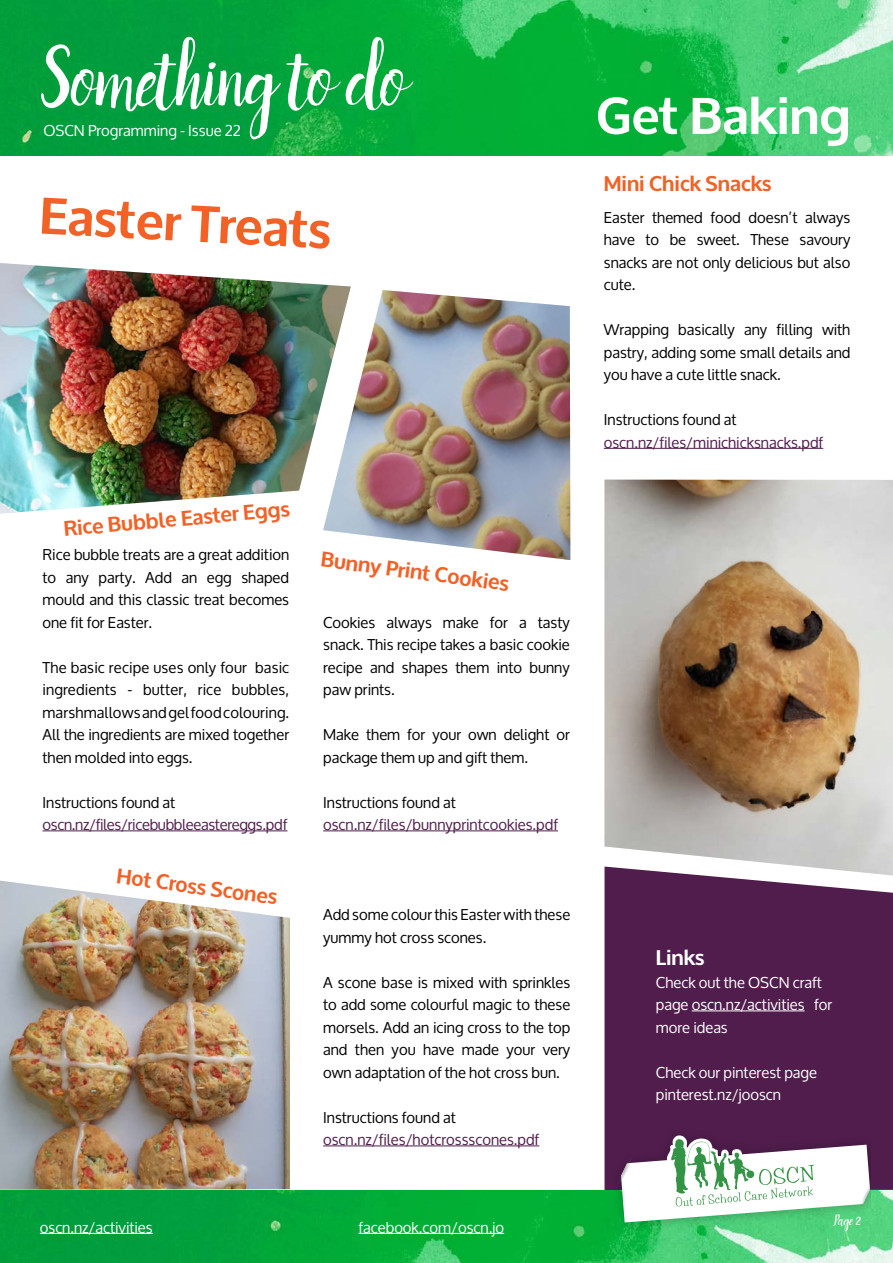
<style>
.page{position:relative;width:893px;height:1263px;background:#fff}
.page>*{position:absolute;margin:0;border:0;box-sizing:border-box;transform-origin:0 0}
.t1{font:82.2px "Rachelle";letter-spacing:-.02em;color:#fff}
.t2{font:700 51px "Oxygen";color:#f26125}
.t3{font:700 51px "Oxygen";color:#fff}
.t4{font:700 21px "Oxygen";color:#f26125}
.t5{font:700 21px "Oxygen";color:#fff}
.t6{font:15px/22.5px "Oxygen";color:#000;text-align:justify}
.t7{font:15px/22.5px "Oxygen";color:#fff}
.t8{font:15px "Oxygen";color:#501d4c}
.t9{font:15px "Oxygen";letter-spacing:-.02em;color:#501d4c}
.t10{font:15px "Rachelle";color:#fff}
</style>
<div class="page">
<div style="left:604px;top:875px;width:289px;height:315px;background:#501d4c"></div>
<hr style="left:43px;top:830px;width:244px;height:1px;background:#501d4c">
<hr style="left:323px;top:830px;width:235px;height:1px;background:#501d4c">
<hr style="left:604px;top:448px;width:219px;height:1px;background:#501d4c">
<hr style="left:323px;top:1145px;width:216px;height:1px;background:#501d4c">
<hr style="left:692px;top:1010px;width:55px;height:1px;background:#fff">
<hr style="left:747px;top:1010px;width:58px;height:1px;background:#fff">
<img style="left:0;top:263px;width:351px;height:251px">
<img style="left:604px;top:480px;width:289px;height:395px">
<img style="left:0;top:881px;width:290px;height:309px">
<img style="left:323px;top:290px;width:247px;height:270px">
<img style="left:0;top:1190px;width:893px;height:73px">
<hr style="left:40px;top:1233px;width:113px;height:1px;background:#fff">
<hr style="left:358px;top:1233px;width:146px;height:1px;background:#fff">
<img style="left:613px;top:1123px;width:258px;height:112px">
<svg style="left:616px;top:1135px;width:255px;height:87px"></svg>
<img style="left:0;top:0;width:893px;height:155px">
<p class="t1" style="left:40px;top:30px;width:368px">Something to do</p>
<p class="t7" style="left:43px;top:120px;width:199px">OSCN Programming - Issue 22</p>
<p class="t2" style="left:41px;top:184px;width:293px;rotate:3deg">Easter Treats</p>
<p class="t4" style="left:63px;top:516px;width:228px;rotate:-5deg">Rice Bubble Easter Eggs</p>
<p class="t6" style="left:43px;top:544px;width:248px">Rice bubble treats are a great addition to any party. Add an egg shaped mould and this classic treat becomes one fit for Easter.</p>
<p class="t6" style="left:43px;top:656px;width:248px">The basic recipe uses only four basic ingredients - butter, rice bubbles, marshmallows and gel food colouring.<br>All the ingredients are mixed together then molded into eggs.</p>
<p class="t6" style="left:43px;top:791px;width:134px">Instructions found at</p>
<p class="t9" style="left:43px;top:816px;width:246px">oscn.nz/files/ricebubbleeastereggs.pdf</p>
<p class="t4" style="left:119px;top:862px;width:163px;rotate:8deg">Hot Cross Scones</p>
<p class="t4" style="left:323px;top:545px;width:191px;rotate:8deg">Bunny Print Cookies</p>
<p class="t6" style="left:323px;top:611px;width:248px">Cookies always make for a tasty snack. This recipe takes a basic cookie recipe and shapes them into bunny paw prints.</p>
<p class="t6" style="left:323px;top:724px;width:248px">Make them for your own delight or package them up and gift them.</p>
<p class="t6" style="left:323px;top:791px;width:134px">Instructions found at</p>
<p class="t8" style="left:323px;top:816px;width:236px">oscn.nz/files/bunnyprintcookies.pdf</p>
<p class="t6" style="left:323px;top:904px;width:249px">Add some colour this Easter with these yummy hot cross scones.</p>
<p class="t6" style="left:323px;top:971px;width:249px">A scone base is mixed with sprinkles to add some colourful magic to these morsels. Add an icing cross to the top and then you have made your very own adaptation of the hot cross bun.</p>
<p class="t6" style="left:323px;top:1106px;width:134px">Instructions found at</p>
<p class="t8" style="left:323px;top:1131px;width:218px">oscn.nz/files/hotcrossscones.pdf</p>
<p class="t7" style="left:40px;top:1216px;width:114px">oscn.nz/activities</p>
<p class="t7" style="left:358px;top:1216px;width:147px">facebook.com/oscn.jo</p>
<p class="t3" style="left:596px;top:84px;width:256px">Get Baking</p>
<p class="t4" style="left:604px;top:171px;width:169px">Mini Chick Snacks</p>
<p class="t6" style="left:604px;top:206px;width:248px">Easter themed food doesn’t always have to be sweet. These savoury snacks are not only delicious but also cute.</p>
<p class="t6" style="left:604px;top:319px;width:248px">Wrapping basically any filling with pastry, adding some small details and you have a cute little snack.</p>
<p class="t6" style="left:604px;top:409px;width:134px">Instructions found at</p>
<p class="t8" style="left:604px;top:434px;width:221px">oscn.nz/files/minichicksnacks.pdf</p>
<p class="t5" style="left:656px;top:945px;width:50px">Links</p>
<p class="t7" style="left:656px;top:971px;width:178px">Check out the OSCN craft page oscn.nz/activities for more ideas</p>
<p class="t7" style="left:656px;top:1061px;width:163px">Check our pinterest page pinterest.nz/jooscn</p>
<p class="t10" style="left:833px;top:1211px;width:29px">Page 2</p>
</div>
